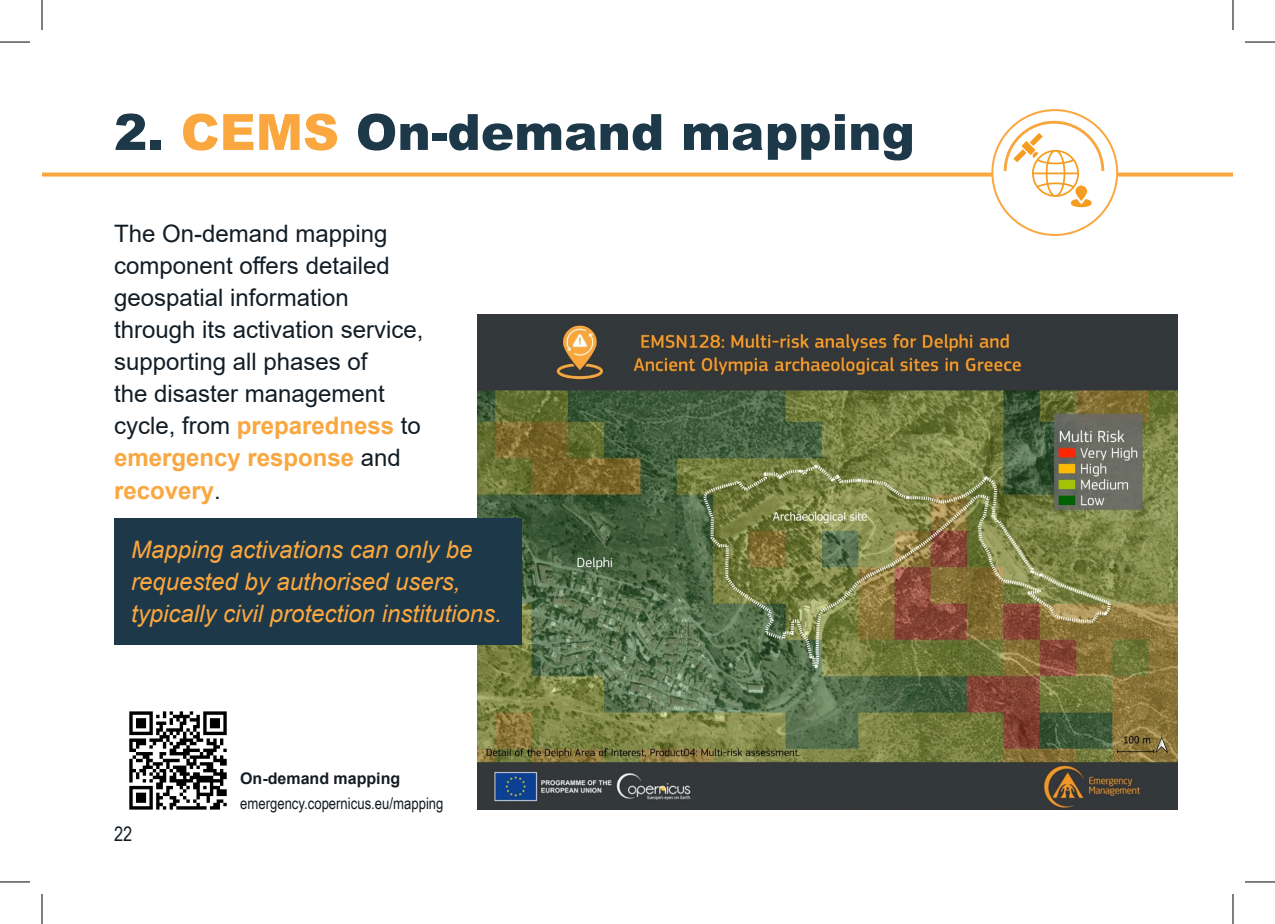
<style>
.page{position:relative;width:1275px;height:924px;background:#fff}
.page>*{position:absolute;margin:0;border:0;box-sizing:border-box;transform-origin:0 0}
.Heading_1{font:900 50px "Arial";color:#1d3849}
.Body_copy{font:24px/32px "Arial";color:#131d25}
.Quote_2{font:italic 24px/32px "Arial";color:#faa73f}
.t1{font:20px "Arial Narrow";color:#131d25}
.Body_copy-2{font:16px "Arial Narrow";color:#131d25}
.Body_copy-3{font:700 16px "Arial";color:#131d25}
.s1{color:#faa73f}
.s2{font-weight:700;color:#faa73f}
</style>
<div class="page">
<svg style="left:42px;top:172px;width:1191px;height:4px;background:#fab258"></svg>
<hr style="left:1233px;top:42px;width:1px;height:839px;background:#dfe0df">
<img style="left:477px;top:315px;width:700px;height:494px">
<div style="left:114px;top:518px;width:407px;height:126px;background:#1d3849"></div>
<div style="left:992px;top:110px;width:125px;height:125px;background:#fff;border-radius:50%"></div>
<div style="left:1071px;top:199px;width:20px;height:8px;border:4px solid #f59c21;border-radius:50%"></div>
<svg style="left:1074px;top:184px;width:14px;height:18px"></svg>
<div style="left:1073px;top:183px;width:16px;height:20px;border:2px solid #fff;border-radius:7px"></div>
<svg style="left:1002px;top:119px;width:103px;height:78px"></svg>
<img style="left:129px;top:711px;width:98px;height:99px">
<hr style="left:0;top:42px;width:30px;height:1px;background:#000">
<hr style="left:1245px;top:42px;width:30px;height:1px;background:#000">
<hr style="left:0;top:881px;width:30px;height:1px;background:#000">
<hr style="left:1245px;top:881px;width:30px;height:1px;background:#000">
<hr style="left:42px;top:0;width:1px;height:30px;background:#000">
<hr style="left:42px;top:893px;width:1px;height:30px;background:#000">
<hr style="left:1232px;top:0;width:1px;height:30px;background:#000">
<hr style="left:1232px;top:893px;width:1px;height:30px;background:#000">
<p class="Heading_1" style="left:114px;top:96px;width:802px">2. <span class="s1">CEMS</span> On-demand mapping</p>
<p class="Body_copy" style="left:114px;top:217px;width:311px">The On-demand mapping component offers detailed geospatial information through its activation service, supporting all phases of<br>the disaster management cycle, from <span class="s2">preparedness</span> to <span class="s2">emergency response</span> and <span class="s2">recovery</span>.</p>
<p class="Quote_2" style="left:131px;top:534px;width:372px">Mapping activations can only be requested by authorised users, typically civil protection institutions.</p>
<p class="t1" style="left:114px;top:819px;width:20px">22</p>
<p class="Body_copy-3" style="left:240px;top:767px;width:162px">On-demand mapping</p>
<p class="Body_copy-2" style="left:240px;top:791px;width:205px">emergency.copernicus.eu/mapping</p>
</div>
